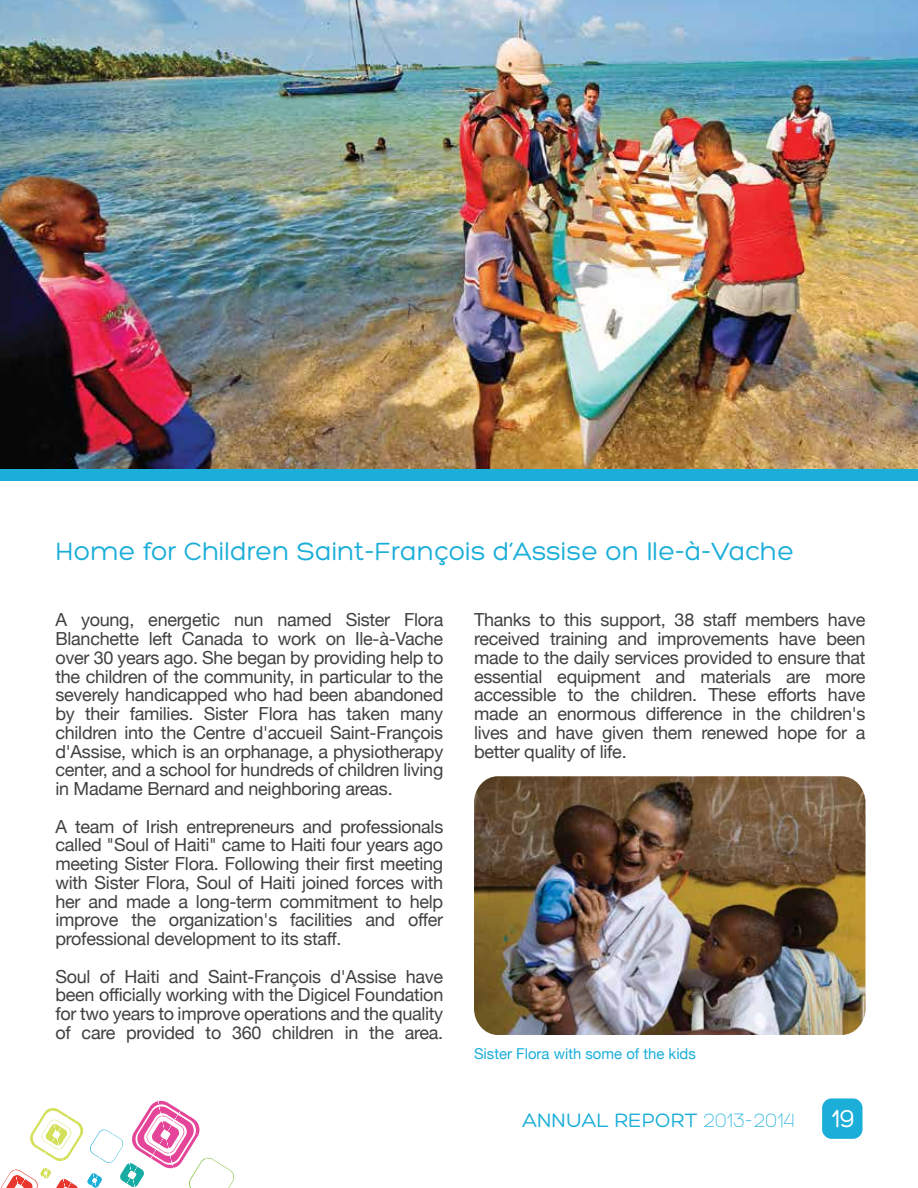
<style>
.page{position:relative;width:918px;height:1188px;background:#fff}
.page>*{position:absolute;margin:0;border:0;box-sizing:border-box;transform-origin:0 0}
.t1{font:27px "Hero";color:#1baed9}
.t2{font:27px "Hero";color:#fff}
.t3{font:21px "Hero";color:#1baed9}
.t4{font:18px/18.8px "Helvetica Neue";letter-spacing:-.015em;color:#414042;text-align:justify}
.t5{font:15px "Helvetica Neue";color:#1baed9}
.s1{font-weight:300}
</style>
<div class="page">
<img style="left:0;top:0;width:918px;height:1188px">
<img style="left:474px;top:776px;width:392px;height:259px">
<h1 class="t1" style="left:56px;top:537px;width:740px">Home for Children Saint-François d’Assise on Ile-à-Vache</h1>
<p class="t4" style="left:56px;top:610px;width:389px">A young, energetic nun named Sister Flora Blanchette left Canada to work on Ile-à-Vache over 30 years ago. She began by providing help to the children of the community, in particular to the severely handicapped who had been abandoned by their families. Sister Flora has taken many children into the Centre d'accueil Saint-François d'Assise, which is an orphanage, a physiotherapy center, and a school for hundreds of children living in Madame Bernard and neighboring areas.</p>
<p class="t4" style="left:56px;top:817px;width:389px">A team of Irish entrepreneurs and professionals called "Soul of Haiti" came to Haiti four years ago meeting Sister Flora. Following their first meeting with Sister Flora, Soul of Haiti joined forces with her and made a long-term commitment to help improve the organization's facilities and offer professional development to its staff.</p>
<p class="t4" style="left:56px;top:967px;width:389px">Soul of Haiti and Saint-François d'Assise have been officially working with the Digicel Foundation for two years to improve operations and the quality of care provided to 360 children in the area.</p>
<p class="t4" style="left:474px;top:610px;width:393px">Thanks to this support, 38 staff members have received training and improvements have been made to the daily services provided to ensure that essential equipment and materials are more accessible to the children. These efforts have made an enormous difference in the children's lives and have given them renewed hope for a better quality of life.</p>
<p class="t5" style="left:474px;top:1045px;width:223px">Sister Flora with some of the kids</p>
<p class="t3" style="left:522px;top:1109px;width:273px">ANNUAL REPORT <span class="s1">2013-2014</span></p>
<h1 class="t2" style="left:831px;top:1104px;width:25px">19</h1>
</div>
